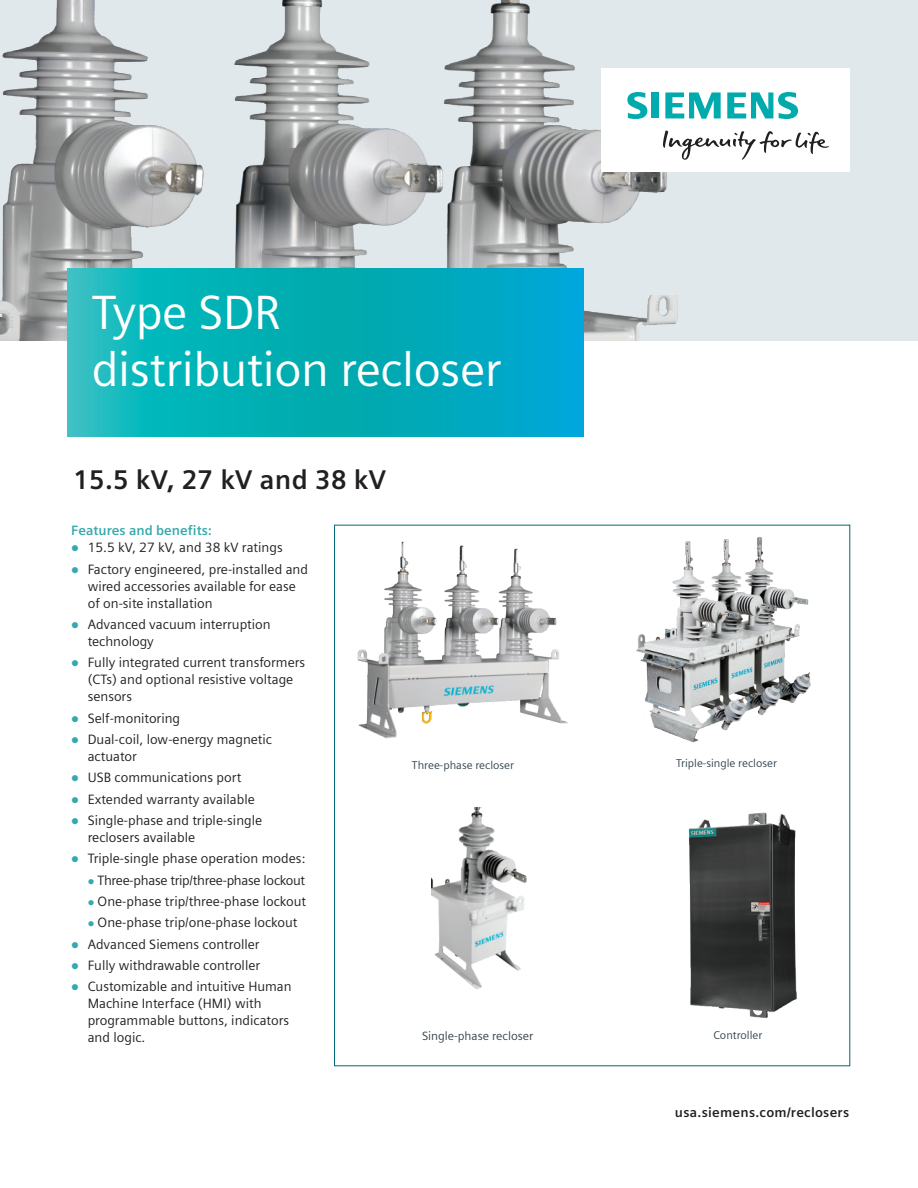
<style>
.page{position:relative;width:918px;height:1188px;background:#fff}
.page>*{position:absolute;margin:0;border:0;box-sizing:border-box;transform-origin:0 0}
.t1{font:48px/57px "Siemens Sans";letter-spacing:-.01em;color:#fff}
.t2{font:700 27px "Siemens Sans";letter-spacing:.01em;color:#231f20}
.t3{font:13.5px/17px "Siemens Sans";color:#231f20}
.t4{font:13.5px "Siemens Sans";letter-spacing:-.02em;color:#231f20}
.t5{font:700 13.5px "Siemens Sans";letter-spacing:.02em;color:#231f20}
.t6{font:700 13.5px "Siemens Sans";color:#36a9af}
.t7{font:12px "Siemens Sans";color:#33444d}
.t8{font:11.25px "Siemens Sans";color:#33444d}
.s1{color:#36a9af}
</style>
<div class="page">
<img style="left:0;top:0;width:918px;height:340px">
<img style="left:334px;top:535px;width:234px;height:213px">
<img style="left:636px;top:537px;width:175px;height:206px">
<img style="left:431px;top:808px;width:96px;height:181px">
<img style="left:688px;top:812px;width:109px;height:206px">
<div style="left:611px;top:258px;width:93px;height:37px;background:#e0e8ec"></div>
<svg style="left:68px;top:268px;width:516px;height:168px;background:#05aebc"></svg>
<div style="left:601px;top:68px;width:249px;height:103px;background:#fff"></div>
<svg style="left:663px;top:131px;width:166px;height:29px"></svg>
<svg style="left:627px;top:92px;width:32px;height:27px"></svg>
<svg style="left:665px;top:92px;width:56px;height:27px"></svg>
<svg style="left:727px;top:92px;width:71px;height:27px"></svg>
<h1 class="t1" style="left:92px;top:284px;width:411px">Type SDR distribution recloser</h1>
<h2 class="t2" style="left:73px;top:465px;width:314px">15.5 kV, 27 kV and 38 kV</h2>
<p class="t6" style="left:71px;top:523px;width:142px">Features and benefits:</p>
<p class="t3" style="left:71px;top:539px;width:213px"><span class="s1">●</span> 15.5 kV, 27 kV, and 38 kV ratings</p>
<p class="t3" style="left:88px;top:561px;width:222px;text-indent:-17px"><span class="s1">●</span> Factory engineered, pre-installed and wired accessories available for ease of on-site installation</p>
<p class="t3" style="left:88px;top:616px;width:184px;text-indent:-17px"><span class="s1">●</span> Advanced vacuum interruption technology</p>
<p class="t3" style="left:88px;top:654px;width:219px;text-indent:-17px"><span class="s1">●</span> Fully integrated current transformers (CTs) and optional resistive voltage sensors</p>
<p class="t3" style="left:71px;top:710px;width:110px"><span class="s1">●</span> Self-monitoring</p>
<p class="t3" style="left:88px;top:731px;width:186px;text-indent:-17px"><span class="s1">●</span> Dual-coil, low-energy magnetic actuator</p>
<p class="t3" style="left:71px;top:769px;width:172px"><span class="s1">●</span> USB communications port</p>
<p class="t3" style="left:71px;top:791px;width:185px"><span class="s1">●</span> Extended warranty available</p>
<p class="t3" style="left:88px;top:812px;width:176px;text-indent:-17px"><span class="s1">●</span> Single-phase and triple-single reclosers available</p>
<p class="t3" style="left:71px;top:850px;width:236px"><span class="s1">●</span> Triple-single phase operation modes:</p>
<p class="t4" style="left:88px;top:872px;width:219px"><span class="s1">●</span> Three-phase trip/three-phase lockout</p>
<p class="t3" style="left:88px;top:893px;width:220px"><span class="s1">●</span> One-phase trip/three-phase lockout</p>
<p class="t3" style="left:88px;top:914px;width:211px"><span class="s1">●</span> One-phase trip/one-phase lockout</p>
<p class="t3" style="left:71px;top:936px;width:190px"><span class="s1">●</span> Advanced Siemens controller</p>
<p class="t3" style="left:71px;top:957px;width:191px"><span class="s1">●</span> Fully withdrawable controller</p>
<p class="t3" style="left:88px;top:978px;width:205px;text-indent:-17px"><span class="s1">●</span> Customizable and intuitive Human<br>Machine Interface (HMI) with programmable buttons, indicators and logic.</p>
<p class="t8" style="left:412px;top:759px;width:104px">Three-phase recloser</p>
<p class="t7" style="left:422px;top:1029px;width:113px">Single-phase recloser</p>
<p class="t8" style="left:676px;top:757px;width:102px">Triple-single recloser</p>
<p class="t8" style="left:713px;top:1029px;width:50px">Controller</p>
<p class="t5" style="left:675px;top:1105px;width:176px">usa.siemens.com/reclosers</p>
</div>
